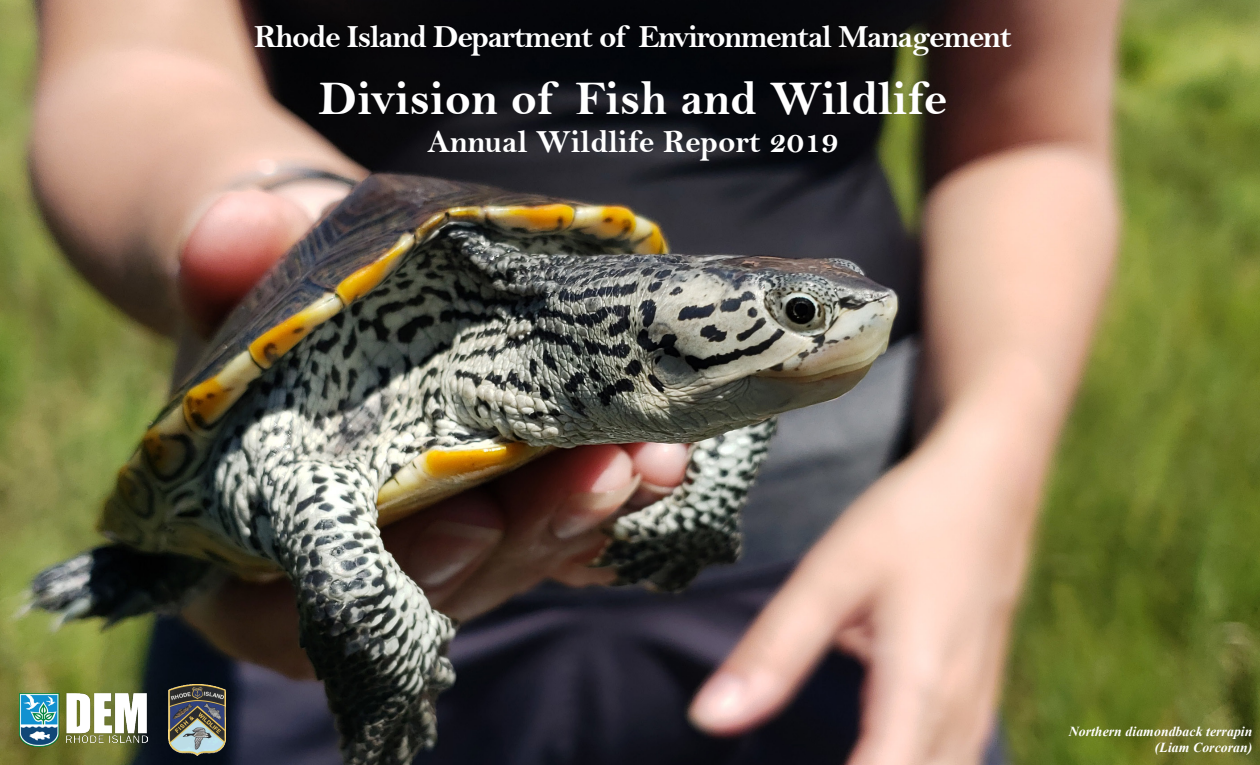
<style>
.page{position:relative;width:1260px;height:765px;background:#fff}
.page>*{position:absolute;margin:0;border:0;box-sizing:border-box;transform-origin:0 0}
.t1{font:48.75px "Bell MT Bold";color:#fff}
.t2{font:32.5px "Bell MT Bold";letter-spacing:-.04em;color:#fff}
.t3{font:32.5px "Bell MT Bold";color:#fff}
.t4{font:italic 700 13.75px "Times New Roman";letter-spacing:.005em;color:#fff}
</style>
<div class="page">
<img style="left:0;top:0;width:1260px;height:765px">
<img style="left:20px;top:694px;width:127px;height:52px">
<img style="left:169px;top:684px;width:56px;height:72px">
<p class="t2" style="left:254px;top:17px;width:759px">Rhode Island Department of Environmental Management</p>
<p class="t1" style="left:319px;top:70px;width:630px">Division of Fish and Wildlife</p>
<p class="t3" style="left:427px;top:122px;width:413px">Annual Wildlife Report 2019</p>
<p class="t4" style="left:1069px;top:722px;width:185px">Northern diamondback terrapin</p>
<p class="t4" style="left:1155px;top:738px;width:99px">(Liam Corcoran)</p>
</div>
